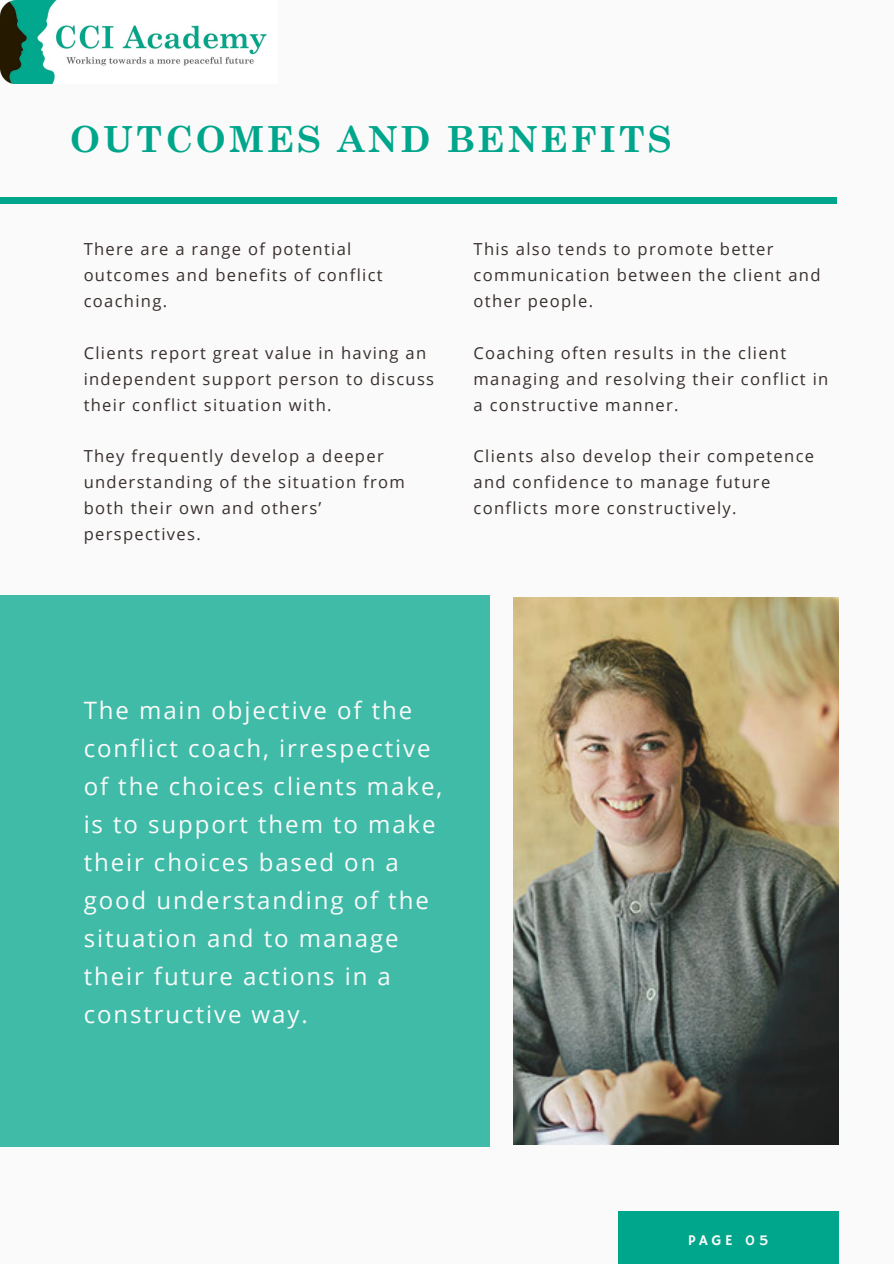
<style>
.page{position:relative;width:894px;height:1264px;background:#fff}
.page>*{position:absolute;margin:0;border:0;box-sizing:border-box;transform-origin:0 0}
.t1{font:700 36px "Century Schoolbook";letter-spacing:.08em;color:#00a68b}
.t2{font:24px/38px "Open Sans";letter-spacing:.08em;color:#fafafa}
.t3{font:16.5px/26px "Open Sans";letter-spacing:.08em;color:#382f2d}
.t4{font:14.85px "Hammersmith One";letter-spacing:.25em;color:#fafafa}
</style>
<div class="page">
<div style="left:0;top:0;width:893px;height:1263px;background:#fafafa"></div>
<div style="left:0;top:197px;width:836px;height:7px;background:#00a68b"></div>
<div style="left:0;top:595px;width:489px;height:552px;background:#3fbba7"></div>
<div style="left:617px;top:1211px;width:221px;height:52px;background:#00a68b"></div>
<img style="left:513px;top:598px;width:325px;height:546px">
<img style="left:0;top:0;width:267px;height:83px">
<h1 class="t1" style="left:70px;top:116px;width:602px">OUTCOMES AND BENEFITS</h1>
<p class="t3" style="left:84px;top:236px;width:300px">There are a range of potential outcomes and benefits of conflict coaching.</p>
<p class="t3" style="left:84px;top:339px;width:352px">Clients report great value in having an independent support person to discuss their conflict situation with.</p>
<p class="t3" style="left:84px;top:443px;width:322px">They frequently develop a deeper understanding of the situation from both their own and others’ perspectives.</p>
<p class="t3" style="left:473px;top:236px;width:348px">This also tends to promote better communication between the client and other people.</p>
<p class="t3" style="left:473px;top:339px;width:356px">Coaching often results in the client managing and resolving their conflict in a constructive manner.</p>
<p class="t3" style="left:473px;top:443px;width:342px">Clients also develop their competence and confidence to manage future conflicts more constructively.</p>
<h2 class="t2" style="left:84px;top:691px;width:360px">The main objective of the conflict coach, irrespective of the choices clients make, is to support them to make their choices based on a good understanding of the situation and to manage their future actions in a constructive way.</h2>
<p class="t4" style="left:687px;top:1232px;width:82px">PAGE 05</p>
</div>
